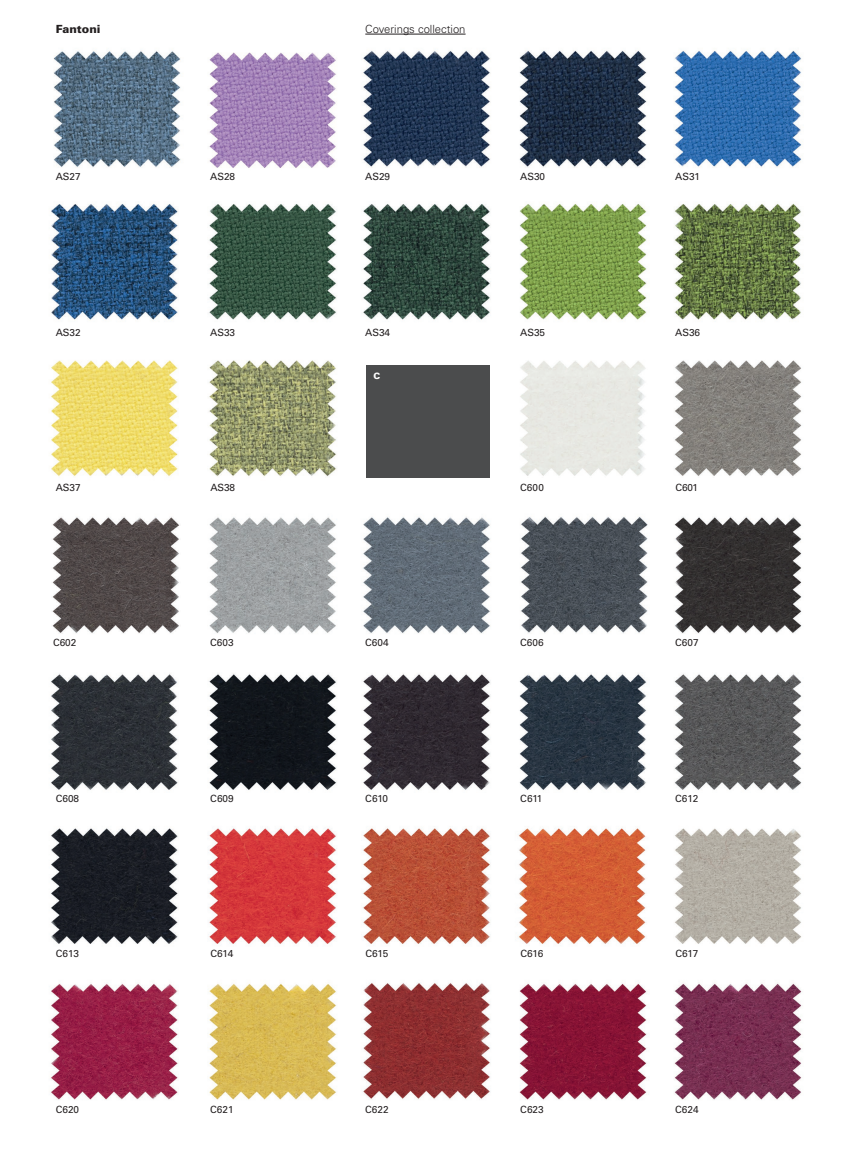
<style>
.page{position:relative;width:851px;height:1170px;background:#fff}
.page>*{position:absolute;margin:0;border:0;box-sizing:border-box;transform-origin:0 0}
.t1{font:300 11.25px "Univers LT Std";color:#231f20}
.t2{font:900 11.25px "Univers LT Std";color:#231f20}
.t3{font:10px "Univers LT Std";color:#231f20}
.t4{font:900 8.75px "Univers LT Std";color:#fff}
</style>
<div class="page">
<img style="left:50px;top:50px;width:752px;height:1050px">
<div style="left:366px;top:365px;width:124px;height:113px;background:#4b4c4d"></div>
<hr style="left:365px;top:34px;width:100px;height:1px;background:#231f20">
<p class="t2" style="left:56px;top:22px;width:46px">Fantoni</p>
<p class="t1" style="left:365px;top:22px;width:102px">Coverings collection</p>
<p class="t3" style="left:56px;top:171px;width:26px">AS27</p>
<p class="t3" style="left:210px;top:171px;width:26px">AS28</p>
<p class="t3" style="left:365px;top:171px;width:26px">AS29</p>
<p class="t3" style="left:520px;top:171px;width:26px">AS30</p>
<p class="t3" style="left:675px;top:171px;width:26px">AS31</p>
<p class="t3" style="left:56px;top:326px;width:26px">AS32</p>
<p class="t3" style="left:210px;top:326px;width:26px">AS33</p>
<p class="t3" style="left:365px;top:326px;width:26px">AS34</p>
<p class="t3" style="left:520px;top:326px;width:26px">AS35</p>
<p class="t3" style="left:675px;top:326px;width:26px">AS36</p>
<p class="t4" style="left:373px;top:370px;width:8px">C</p>
<p class="t3" style="left:56px;top:481px;width:26px">AS37</p>
<p class="t3" style="left:210px;top:481px;width:26px">AS38</p>
<p class="t3" style="left:520px;top:481px;width:25px">C600</p>
<p class="t3" style="left:675px;top:481px;width:24px">C601</p>
<p class="t3" style="left:53px;top:637px;width:25px">C602</p>
<p class="t3" style="left:210px;top:637px;width:25px">C603</p>
<p class="t3" style="left:365px;top:637px;width:25px">C604</p>
<p class="t3" style="left:520px;top:637px;width:25px">C606</p>
<p class="t3" style="left:675px;top:637px;width:25px">C607</p>
<p class="t3" style="left:56px;top:792px;width:25px">C608</p>
<p class="t3" style="left:210px;top:792px;width:25px">C609</p>
<p class="t3" style="left:365px;top:792px;width:24px">C610</p>
<p class="t3" style="left:520px;top:792px;width:24px">C611</p>
<p class="t3" style="left:675px;top:792px;width:25px">C612</p>
<p class="t3" style="left:56px;top:947px;width:25px">C613</p>
<p class="t3" style="left:210px;top:947px;width:24px">C614</p>
<p class="t3" style="left:365px;top:947px;width:25px">C615</p>
<p class="t3" style="left:520px;top:947px;width:25px">C616</p>
<p class="t3" style="left:675px;top:947px;width:25px">C617</p>
<p class="t3" style="left:520px;top:1103px;width:25px">C623</p>
<p class="t3" style="left:56px;top:1103px;width:25px">C620</p>
<p class="t3" style="left:210px;top:1103px;width:25px">C621</p>
<p class="t3" style="left:365px;top:1103px;width:25px">C622</p>
<p class="t3" style="left:675px;top:1103px;width:25px">C624</p>
</div>
